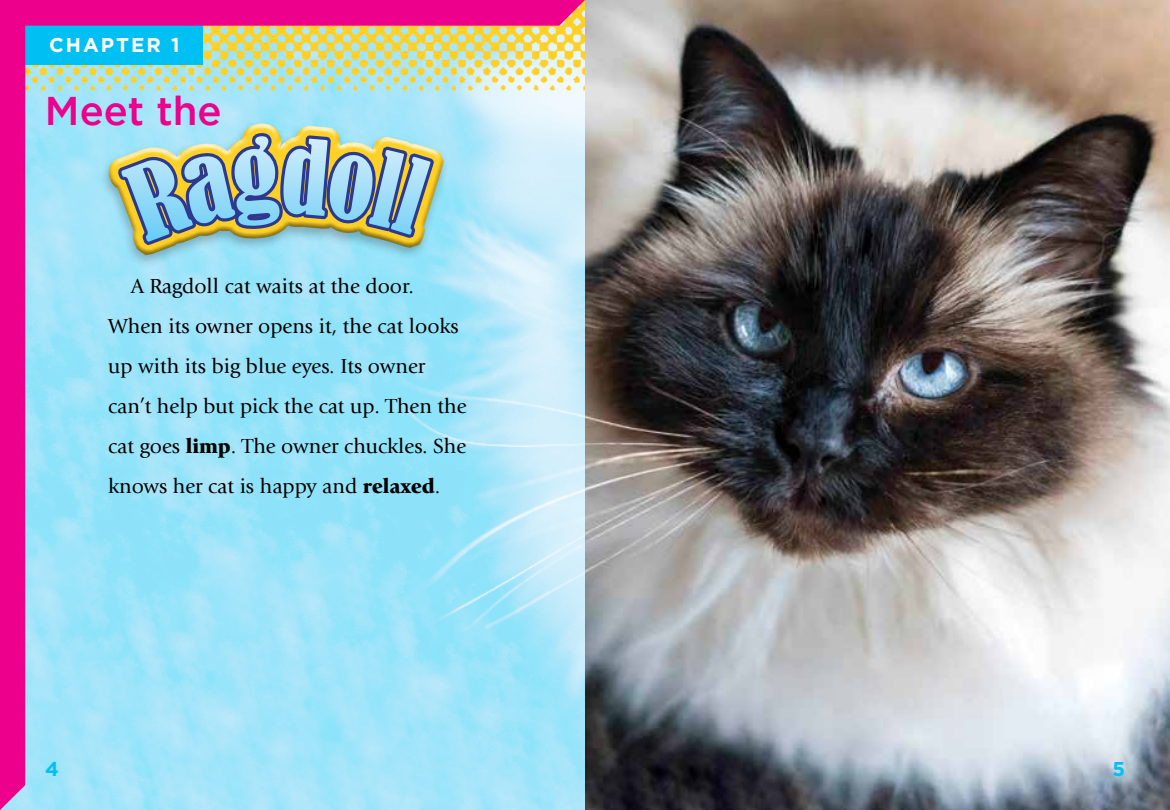
<style>
.page{position:relative;width:1170px;height:810px;background:#fff}
.page>*{position:absolute;margin:0;border:0;box-sizing:border-box;transform-origin:0 0}
.t1{font:500 40px "Gotham";color:#ec008c}
.t2{font:21.25px/40px "Giovanni";color:#000}
.t3{font:700 20px "Gotham";letter-spacing:.1em;color:#fff}
.t4{font:700 20px "Gotham";color:#00c0f3}
.s1{font-weight:900}
</style>
<div class="page">
<img style="left:585px;top:0;width:585px;height:810px">
<svg style="left:0;top:0;width:585px;height:810px;background:#a8d8f1"></svg>
<svg style="left:73px;top:0;width:389px;height:274px;background:#a5b0b1"></svg>
<p class="t3" style="left:49px;top:34px;width:132px">CHAPTER 1</p>
<h1 class="t1" style="left:45px;top:88px;width:178px">Meet the</h1>
<p class="t2" style="left:108px;top:266px;width:360px;text-indent:23px">A Ragdoll cat waits at the door.<br>When its owner opens it, the cat looks up with its big blue eyes. Its owner can’t help but pick the cat up. Then the cat goes <span class="s1">limp</span>. The owner chuckles. She knows her cat is happy and <span class="s1">relaxed</span>.</p>
<p class="t4" style="left:45px;top:758px;width:15px">4</p>
<p class="t4" style="left:1112px;top:758px;width:14px">5</p>
</div>
